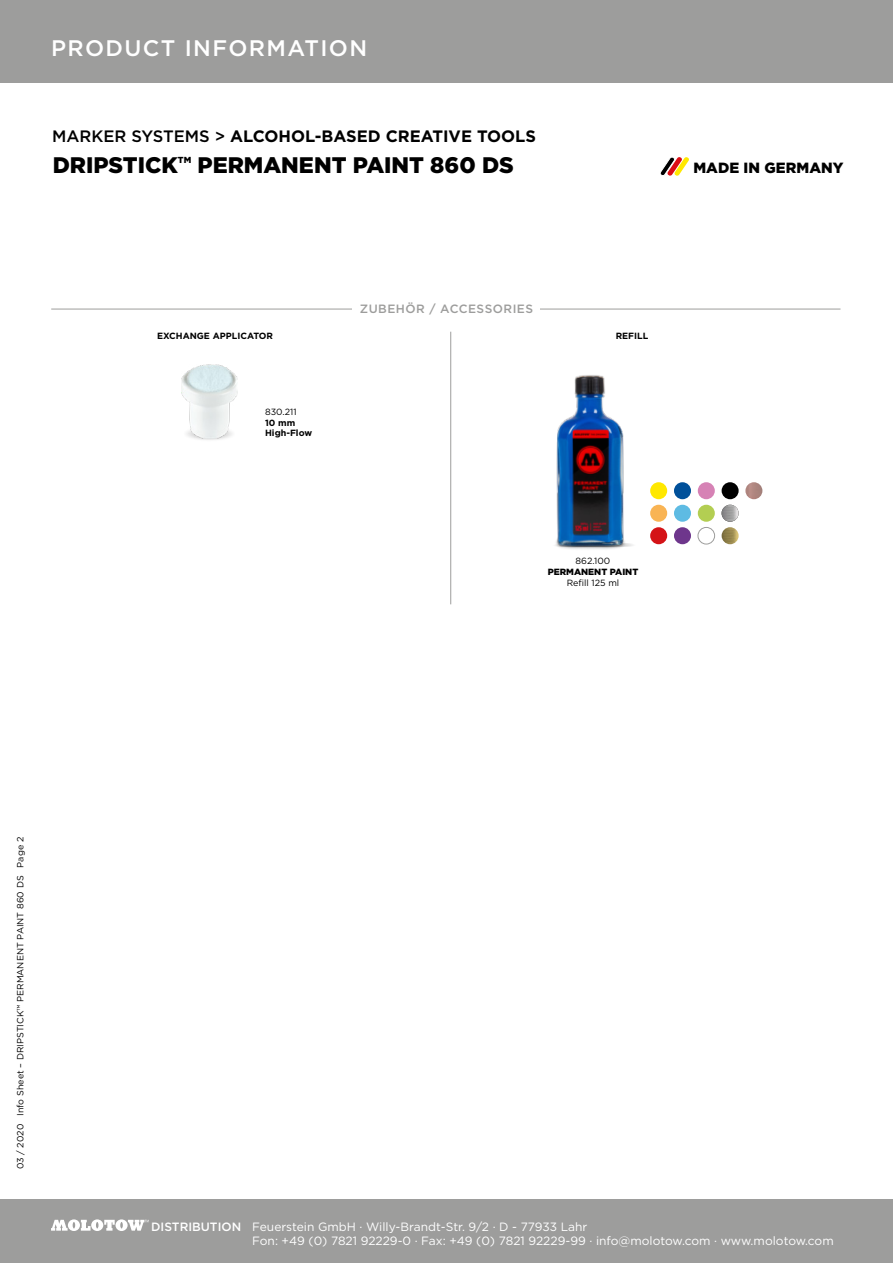
<style>
.page{position:relative;width:893px;height:1263px;background:#fff}
.page>*{position:absolute;margin:0;border:0;box-sizing:border-box;transform-origin:0 0}
.t1{font:900 22.5px "Gotham";color:#000}
.t2{font:500 22.5px "Gotham";letter-spacing:.06em;color:#fff}
.t3{font:700 16.5px "Gotham";color:#000}
.t4{font:900 14.85px "Gotham";letter-spacing:.005em;color:#000}
.t5{font:12px/14.4px "Gotham";color:#fff}
._04_Headline_Rahmen{font:500 12px "Gotham";letter-spacing:.04em;color:#9d9d9c}
.t6{font:500 12px "Gotham";color:#fff}
._07_Artikelbezeichnu{font:9px "Gotham";color:#000}
._07_Artikelbezeichnu-2{font:700 9px "Gotham";color:#000}
._07_Artikelbezeichnu-3{font:900 9px "Gotham";color:#000}
._07_Artikelnummer_6p{font:9px "Gotham";color:#000}
.t7{font:900 8.7px "Gotham";color:#000}
.s1{font-weight:500}
</style>
<div class="page">
<div style="left:0;top:0;width:893px;height:83px;background:#9d9d9c"></div>
<div style="left:0;top:1199px;width:893px;height:64px;background:#9d9d9c"></div>
<svg style="left:660px;top:157px;width:29px;height:19px"></svg>
<svg style="left:51px;top:1219px;width:98px;height:12px"></svg>
<hr style="left:51px;top:309px;width:789px;height:1px;background:#9d9d9c">
<div style="left:353px;top:298px;width:187px;height:21px;background:#fff"></div>
<hr style="left:450px;top:332px;width:1px;height:272px;background:#9d9d9c">
<div style="left:650px;top:482px;width:17px;height:17px;background:#ffe800;border-radius:50%"></div>
<div style="left:650px;top:505px;width:17px;height:17px;background:#f9b454;border-radius:50%"></div>
<div style="left:650px;top:527px;width:17px;height:17px;background:#d41317;border-radius:50%"></div>
<div style="left:674px;top:482px;width:17px;height:17px;background:#00509a;border-radius:50%"></div>
<div style="left:674px;top:505px;width:17px;height:17px;background:#5ebbe3;border-radius:50%"></div>
<div style="left:674px;top:527px;width:17px;height:17px;background:#6e368c;border-radius:50%"></div>
<div style="left:698px;top:482px;width:17px;height:17px;background:#d682b5;border-radius:50%"></div>
<div style="left:698px;top:505px;width:17px;height:17px;background:#b3ce52;border-radius:50%"></div>
<div style="left:698px;top:527px;width:17px;height:17px;border:1px solid #9d9d9c;border-radius:50%"></div>
<div style="left:722px;top:482px;width:17px;height:17px;background:#000;border-radius:50%"></div>
<img style="left:722px;top:505px;width:17px;height:17px;border-radius:9px">
<img style="left:722px;top:527px;width:17px;height:17px;border-radius:9px">
<img style="left:745px;top:482px;width:17px;height:17px">
<img style="left:194px;top:438px;width:30px;height:2px">
<img style="left:181px;top:364px;width:56px;height:74px">
<img style="left:555px;top:375px;width:78px;height:174px">
<h1 class="t2" style="left:51px;top:34px;width:318px">PRODUCT INFORMATION</h1>
<h2 class="t3" style="left:52px;top:125px;width:485px"><span class="s1">MARKER SYSTEMS &gt;</span> ALCOHOL-BASED CREATIVE TOOLS</h2>
<h1 class="t1" style="left:53px;top:149px;width:127px">DRIPSTICK</h1>
<p class="t7" style="left:178px;top:154px;width:15px">TM</p>
<h1 class="t1" style="left:198px;top:149px;width:318px">PERMANENT PAINT 860 DS</h1>
<p class="t4" style="left:693px;top:157px;width:152px">MADE IN GERMANY</p>
<p class="_07_Artikelbezeichnu-2" style="left:157px;top:330px;width:118px">EXCHANGE APPLICATOR</p>
<p class="_07_Artikelbezeichnu" style="left:265px;top:406px;width:33px">830.211</p>
<p class="_07_Artikelbezeichnu-2" style="left:265px;top:416px;width:32px">10 mm</p>
<p class="_07_Artikelbezeichnu-2" style="left:265px;top:427px;width:49px">High-Flow</p>
<p class="_04_Headline_Rahmen" style="left:360px;top:301px;width:175px">ZUBEHÖR / ACCESSORIES</p>
<p class="_07_Artikelbezeichnu-2" style="left:616px;top:330px;width:34px">REFILL</p>
<p class="_07_Artikelnummer_6p" style="left:576px;top:555px;width:36px">862.100</p>
<p class="_07_Artikelbezeichnu-3" style="left:548px;top:565px;width:92px">PERMANENT PAINT</p>
<p class="_07_Artikelbezeichnu" style="left:567px;top:577px;width:54px">Refill 125 ml</p>
<p class="_07_Artikelbezeichnu" style="left:14px;top:1169px;width:334px;rotate:-90deg">03 / 2020 Info Sheet – DRIPSTICK™ PERMANENT PAINT 860 DS Page 2</p>
<p class="t6" style="left:151px;top:1218px;width:91px">DISTRIBUTION</p>
<p class="t5" style="left:252px;top:1219px;width:583px">Feuerstein GmbH · Willy-Brandt-Str. 9/2 · D - 77933 Lahr<br>Fon: +49 (0) 7821 92229-0 · Fax: +49 (0) 7821 92229-99 · info@molotow.com · www.molotow.com</p>
</div>
